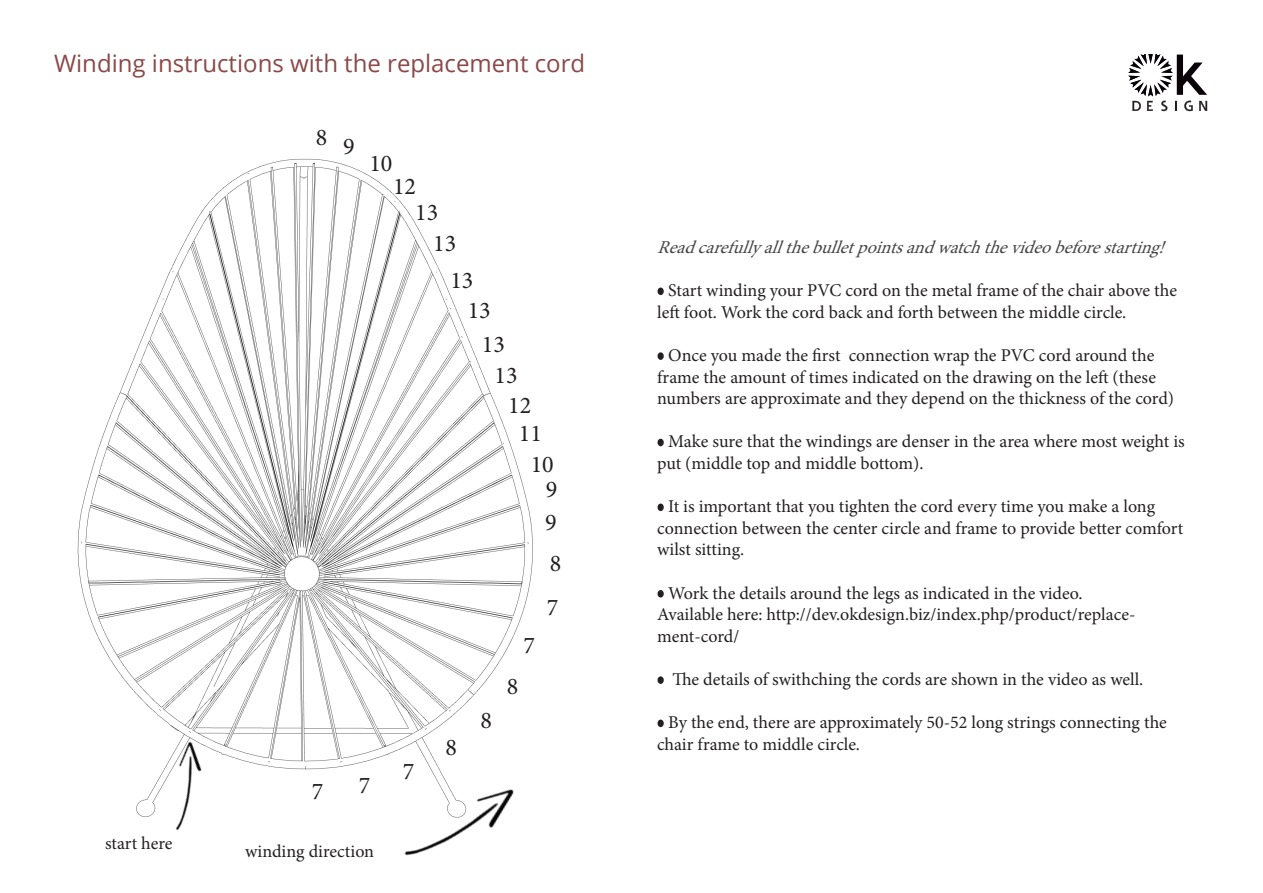
<style>
.page{position:relative;width:1263px;height:893px;background:#fff}
.page>*{position:absolute;margin:0;border:0;box-sizing:border-box;transform-origin:0 0}
.t1{font:24px "Open Sans";color:#8b4848}
.t2{font:24px "Minion Pro";color:#231f20}
.t3{font:18px/21.6px "Minion Pro";color:#231f20}
.t4{font:italic 18px "Minion Pro";color:#454647}
.s1{font-size:22.5px}
</style>
<div class="page">
<img style="left:77px;top:158px;width:456px;height:612px">
<svg style="left:1128px;top:54px;width:79px;height:57px"></svg>
<img style="left:386px;top:742px;width:147px;height:114px">
<img style="left:126px;top:726px;width:115px;height:105px">
<p class="t1" style="left:54px;top:47px;width:533px">Winding instructions with the replacement cord</p>
<p class="t2" style="left:316px;top:121px;width:13px">8</p>
<p class="t2" style="left:343px;top:130px;width:13px">9</p>
<p class="t2" style="left:369px;top:147px;width:25px">10</p>
<p class="t2" style="left:393px;top:170px;width:25px">12</p>
<p class="t2" style="left:415px;top:196px;width:25px">13</p>
<p class="t2" style="left:433px;top:227px;width:25px">13</p>
<p class="t2" style="left:450px;top:264px;width:25px">13</p>
<p class="t2" style="left:468px;top:295px;width:25px">13</p>
<p class="t2" style="left:482px;top:328px;width:25px">13</p>
<p class="t2" style="left:494px;top:360px;width:25px">13</p>
<p class="t2" style="left:508px;top:389px;width:25px">12</p>
<p class="t2" style="left:519px;top:417px;width:25px">11</p>
<p class="t2" style="left:531px;top:448px;width:25px">10</p>
<p class="t2" style="left:546px;top:473px;width:13px">9</p>
<p class="t2" style="left:545px;top:506px;width:13px">9</p>
<p class="t2" style="left:550px;top:547px;width:13px">8</p>
<p class="t2" style="left:445px;top:731px;width:13px">8</p>
<p class="t2" style="left:481px;top:704px;width:13px">8</p>
<p class="t2" style="left:523px;top:629px;width:13px">7</p>
<p class="t2" style="left:507px;top:670px;width:13px">8</p>
<p class="t2" style="left:547px;top:592px;width:13px">7</p>
<p class="t3" style="left:105px;top:833px;width:69px">start here</p>
<p class="t2" style="left:312px;top:775px;width:13px">7</p>
<p class="t2" style="left:359px;top:769px;width:13px">7</p>
<p class="t3" style="left:245px;top:841px;width:130px">winding direction</p>
<p class="t2" style="left:403px;top:755px;width:13px">7</p>
<p class="t4" style="left:657px;top:235px;width:517px">Readcarefullyallthebulletpointsandwatchthevideobeforestarting!</p>
<p class="t3" style="left:657px;top:280px;width:521px"><span class="s1">•</span> Start winding your PVC cord on the metal frame of the chair above the left foot. Work the cord back and forth between the middle circle.</p>
<p class="t3" style="left:657px;top:345px;width:518px"><span class="s1">•</span> Once you made the first connection wrap the PVC cord around the frame the amount of times indicated on the drawing on the left (these numbers are approximate and they depend on the thickness of the cord)</p>
<p class="t3" style="left:657px;top:431px;width:529px"><span class="s1">•</span> Make sure that the windings are denser in the area where most weight is put (middle top and middle bottom).</p>
<p class="t3" style="left:657px;top:496px;width:499px"><span class="s1">•</span> It is important that you tighten the cord every time you make a long</p>
<p class="t3" style="left:657px;top:517px;width:528px">connection between the center circle and frame to provide better comfort wilst sitting.</p>
<p class="t3" style="left:657px;top:582px;width:427px"><span class="s1">•</span> Work the details around the legs as indicated in the video.</p>
<p class="t3" style="left:657px;top:604px;width:480px">Available here: http://dev.okdesign.biz/index.php/product/replace&shy;ment-cord/</p>
<p class="t3" style="left:657px;top:669px;width:488px"><span class="s1">•</span> The details of swithching the cords are shown in the video as well.</p>
<p class="t3" style="left:657px;top:712px;width:511px"><span class="s1">•</span> By the end, there are approximately 50-52 long strings connecting the chair frame to middle circle.</p>
</div>
